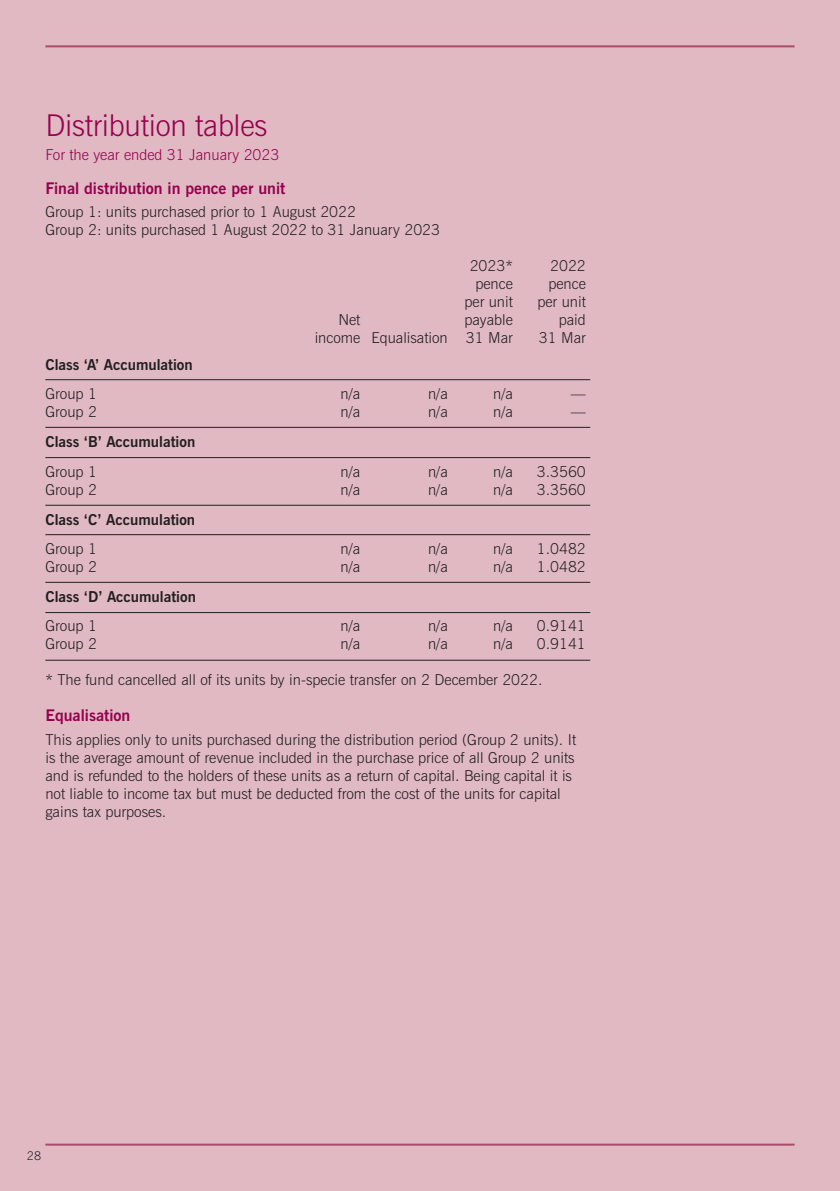
<style>
.page{position:relative;width:840px;height:1191px;background:#fff}
.page>*{position:absolute;margin:0;border:0;box-sizing:border-box;transform-origin:0 0}
.t1{font:300 30px "News Gothic BT";letter-spacing:-.01em;color:#96014e}
.t2{font:700 16px "News Gothic BT";color:#96014e}
.t3{font:300 15px/18px "News Gothic BT";color:#231f20}
.t4{font:700 15px "News Gothic BT";color:#231f20}
.t5{font:300 15px "News Gothic BT";color:#96014e}
.t6{font:300 12px "News Gothic BT";color:#231f20}
</style>
<div class="page">
<div style="left:0;top:0;width:839px;height:1191px;background:#e0b9c3"></div>
<hr style="left:45px;top:45px;width:749px;height:2px;background:#ab4b6d">
<hr style="left:45px;top:1143px;width:749px;height:2px;background:#ab4b6d">
<hr style="left:45px;top:379px;width:545px;height:1px;background:#231f20">
<hr style="left:45px;top:427px;width:545px;height:1px;background:#231f20">
<hr style="left:45px;top:457px;width:545px;height:1px;background:#231f20">
<hr style="left:45px;top:505px;width:545px;height:1px;background:#231f20">
<hr style="left:45px;top:534px;width:545px;height:1px;background:#231f20">
<hr style="left:45px;top:582px;width:545px;height:1px;background:#231f20">
<hr style="left:45px;top:612px;width:545px;height:1px;background:#231f20">
<hr style="left:45px;top:659px;width:545px;height:1px;background:#231f20">
<h1 class="t1" style="left:45px;top:114px;width:223px">Distribution tables</h1>
<p class="t5" style="left:45px;top:149px;width:235px">For the year ended 31 January 2023</p>
<p class="t2" style="left:45px;top:179px;width:241px">Final distribution in pence per unit</p>
<p class="t3" style="left:45px;top:204px;width:396px">Group 1: units purchased prior to 1 August 2022<br>Group 2: units purchased 1 August 2022 to 31 January 2023</p>
<p class="t3" style="left:469px;top:258px;width:45px">2023*</p>
<p class="t3" style="left:550px;top:258px;width:37px">2022</p>
<p class="t3" style="left:475px;top:276px;width:39px">pence</p>
<p class="t3" style="left:548px;top:276px;width:39px">pence</p>
<p class="t3" style="left:464px;top:294px;width:50px">per unit</p>
<p class="t3" style="left:537px;top:294px;width:50px">per unit</p>
<p class="t3" style="left:338px;top:312px;width:23px">Net</p>
<p class="t3" style="left:464px;top:312px;width:50px">payable</p>
<p class="t3" style="left:558px;top:312px;width:29px">paid</p>
<p class="t3" style="left:314px;top:330px;width:200px">income Equalisation 31 Mar</p>
<p class="t3" style="left:538px;top:330px;width:48px">31 Mar</p>
<p class="t4" style="left:45px;top:356px;width:149px">Class ‘A’ Accumulation</p>
<p class="t3" style="left:45px;top:386px;width:53px">Group 1</p>
<p class="t3" style="left:340px;top:386px;width:21px">n/a</p>
<p class="t3" style="left:428px;top:386px;width:21px">n/a</p>
<p class="t3" style="left:493px;top:386px;width:21px">n/a</p>
<p class="t3" style="left:570px;top:386px;width:16px">—</p>
<p class="t3" style="left:45px;top:404px;width:53px">Group 2</p>
<p class="t3" style="left:340px;top:404px;width:21px">n/a</p>
<p class="t3" style="left:428px;top:404px;width:21px">n/a</p>
<p class="t3" style="left:493px;top:404px;width:21px">n/a</p>
<p class="t3" style="left:570px;top:404px;width:16px">—</p>
<p class="t4" style="left:45px;top:433px;width:151px">Class ‘B’ Accumulation</p>
<p class="t3" style="left:45px;top:463px;width:53px">Group 1</p>
<p class="t3" style="left:340px;top:463px;width:21px">n/a</p>
<p class="t3" style="left:428px;top:463px;width:21px">n/a</p>
<p class="t3" style="left:493px;top:463px;width:21px">n/a</p>
<p class="t3" style="left:536px;top:463px;width:51px">3.3560</p>
<p class="t3" style="left:45px;top:481px;width:53px">Group 2</p>
<p class="t3" style="left:340px;top:481px;width:21px">n/a</p>
<p class="t3" style="left:428px;top:481px;width:21px">n/a</p>
<p class="t3" style="left:493px;top:481px;width:21px">n/a</p>
<p class="t3" style="left:536px;top:481px;width:51px">3.3560</p>
<p class="t4" style="left:45px;top:510px;width:151px">Class ‘C’ Accumulation</p>
<p class="t3" style="left:45px;top:541px;width:53px">Group 1</p>
<p class="t3" style="left:340px;top:541px;width:21px">n/a</p>
<p class="t3" style="left:428px;top:541px;width:21px">n/a</p>
<p class="t3" style="left:493px;top:541px;width:21px">n/a</p>
<p class="t3" style="left:536px;top:541px;width:51px">1.0482</p>
<p class="t3" style="left:45px;top:559px;width:53px">Group 2</p>
<p class="t3" style="left:340px;top:559px;width:21px">n/a</p>
<p class="t3" style="left:428px;top:559px;width:21px">n/a</p>
<p class="t3" style="left:493px;top:559px;width:21px">n/a</p>
<p class="t3" style="left:536px;top:559px;width:51px">1.0482</p>
<p class="t4" style="left:45px;top:588px;width:152px">Class ‘D’ Accumulation</p>
<p class="t3" style="left:45px;top:618px;width:53px">Group 1</p>
<p class="t3" style="left:340px;top:618px;width:21px">n/a</p>
<p class="t3" style="left:428px;top:618px;width:21px">n/a</p>
<p class="t3" style="left:493px;top:618px;width:21px">n/a</p>
<p class="t3" style="left:536px;top:618px;width:51px">0.9141</p>
<p class="t3" style="left:45px;top:636px;width:53px">Group 2</p>
<p class="t3" style="left:340px;top:636px;width:21px">n/a</p>
<p class="t3" style="left:428px;top:636px;width:21px">n/a</p>
<p class="t3" style="left:493px;top:636px;width:21px">n/a</p>
<p class="t3" style="left:536px;top:636px;width:51px">0.9141</p>
<p class="t3" style="left:45px;top:672px;width:498px">* The fund cancelled all of its units by in-specie transfer on 2 December 2022.</p>
<p class="t2" style="left:45px;top:706px;width:86px">Equalisation</p>
<p class="t3" style="left:45px;top:732px;width:532px">This applies only to units purchased during the distribution period (Group 2 units). It is the average amount of revenue included in the purchase price of all Group 2 units and is refunded to the holders of these units as a return of capital. Being capital it is not liable to income tax but must be deducted from the cost of the units for capital gains tax purposes.</p>
<p class="t6" style="left:27px;top:1151px;width:16px">28</p>
</div>
